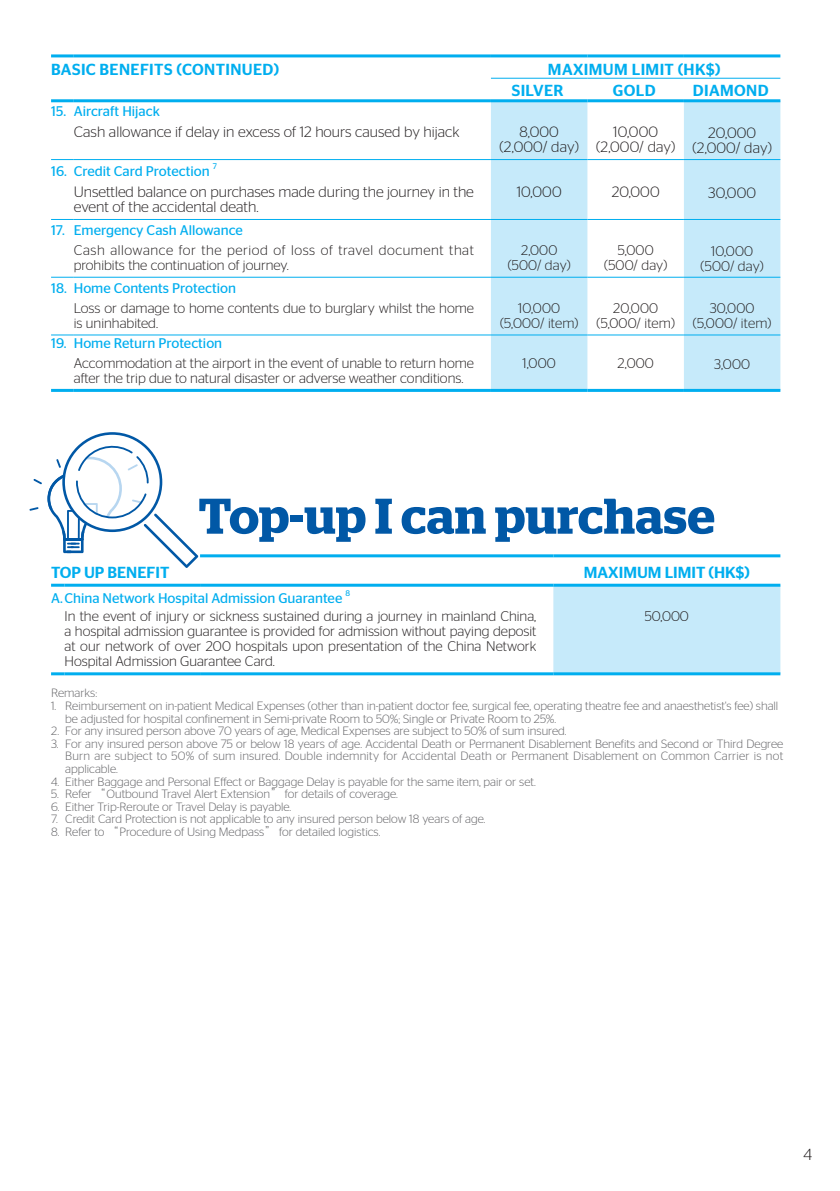
<style>
.page{position:relative;width:840px;height:1191px;background:#fff}
.page>*{position:absolute;margin:0;border:0;box-sizing:border-box;transform-origin:0 0}
.t1{font:600 50px "Stag";letter-spacing:.005em;color:#0158a6}
.t2{font:500 16px/21.2px "Stag Sans";letter-spacing:.025em;color:#00aeef}
.t3{font:500 16px "Stag Sans";color:#00aeef}
.t4{font:300 16px "Stag Sans";color:#231f20}
.t5{font:300 15px/15px "Stag Sans";color:#231f20;text-align:center}
.t6{font:300 14px/15px "Stag Sans";color:#231f20;text-align:center}
.t7{font:14px "Stag Sans";color:#00aeef}
.t8{font:300 14px/15px "Stag Sans";letter-spacing:.03em;color:#231f20}
.t9{font:300 12px/12.6px "Stag Sans";color:#636366}
.t10{font:8.2px "Stag Sans";color:#00aeef}
.s1{font-family:"M Hei HK"}
</style>
<div class="page">
<svg style="left:29px;top:432px;width:169px;height:136px"></svg>
<div style="left:553px;top:587px;width:227px;height:85px;background:#c6eafa"></div>
<hr style="left:200px;top:554px;width:353px;height:3px;background:#00aeef">
<hr style="left:553px;top:554px;width:227px;height:3px;background:#00aeef">
<svg style="left:51px;top:584px;width:13px;height:3px"></svg>
<hr style="left:64px;top:584px;width:136px;height:3px;background:#00aeef">
<hr style="left:200px;top:584px;width:353px;height:3px;background:#00aeef">
<hr style="left:553px;top:584px;width:227px;height:3px;background:#00aeef">
<svg style="left:51px;top:672px;width:13px;height:3px"></svg>
<hr style="left:64px;top:672px;width:136px;height:3px;background:#00aeef">
<hr style="left:200px;top:672px;width:353px;height:3px;background:#00aeef">
<hr style="left:553px;top:672px;width:227px;height:3px;background:#00aeef">
<svg style="left:490px;top:102px;width:290px;height:287px;fill:#c6eafa"></svg>
<hr style="left:51px;top:54px;width:23px;height:3px;background:#00aeef">
<hr style="left:74px;top:54px;width:416px;height:3px;background:#00aeef">
<hr style="left:490px;top:54px;width:97px;height:3px;background:#00aeef">
<hr style="left:587px;top:54px;width:96px;height:3px;background:#00aeef">
<hr style="left:683px;top:54px;width:97px;height:3px;background:#00aeef">
<hr style="left:51px;top:99px;width:23px;height:3px;background:#00aeef">
<hr style="left:74px;top:99px;width:416px;height:3px;background:#00aeef">
<hr style="left:490px;top:78px;width:97px;height:1px;background:#00aeef">
<hr style="left:587px;top:78px;width:96px;height:1px;background:#00aeef">
<hr style="left:683px;top:78px;width:97px;height:1px;background:#00aeef">
<hr style="left:490px;top:99px;width:97px;height:3px;background:#00aeef">
<hr style="left:587px;top:99px;width:96px;height:3px;background:#00aeef">
<hr style="left:683px;top:99px;width:97px;height:3px;background:#00aeef">
<svg style="left:51px;top:159px;width:23px;height:1px"></svg>
<hr style="left:74px;top:159px;width:416px;height:1px;background:#00aeef">
<hr style="left:490px;top:159px;width:97px;height:1px;background:#00aeef">
<hr style="left:587px;top:159px;width:96px;height:1px;background:#00aeef">
<hr style="left:683px;top:159px;width:97px;height:1px;background:#00aeef">
<svg style="left:51px;top:219px;width:23px;height:1px"></svg>
<hr style="left:74px;top:219px;width:416px;height:1px;background:#00aeef">
<hr style="left:490px;top:219px;width:97px;height:1px;background:#00aeef">
<hr style="left:587px;top:219px;width:96px;height:1px;background:#00aeef">
<hr style="left:683px;top:219px;width:97px;height:1px;background:#00aeef">
<svg style="left:51px;top:277px;width:23px;height:1px"></svg>
<hr style="left:74px;top:277px;width:416px;height:1px;background:#00aeef">
<hr style="left:490px;top:277px;width:97px;height:1px;background:#00aeef">
<hr style="left:587px;top:277px;width:96px;height:1px;background:#00aeef">
<hr style="left:683px;top:277px;width:97px;height:1px;background:#00aeef">
<svg style="left:51px;top:334px;width:23px;height:1px"></svg>
<hr style="left:74px;top:334px;width:416px;height:1px;background:#00aeef">
<hr style="left:490px;top:334px;width:97px;height:1px;background:#00aeef">
<hr style="left:587px;top:334px;width:96px;height:1px;background:#00aeef">
<hr style="left:683px;top:334px;width:97px;height:1px;background:#00aeef">
<hr style="left:51px;top:389px;width:23px;height:3px;background:#00aeef">
<hr style="left:74px;top:389px;width:416px;height:3px;background:#00aeef">
<hr style="left:490px;top:389px;width:97px;height:3px;background:#00aeef">
<hr style="left:587px;top:389px;width:96px;height:3px;background:#00aeef">
<hr style="left:683px;top:389px;width:97px;height:3px;background:#00aeef">
<h2 class="t2" style="left:51px;top:59px;width:229px">BASIC BENEFITS (CONTINUED)</h2>
<h2 class="t2" style="left:511px;top:59px;width:210px;text-indent:36px">MAXIMUM LIMIT (HK$)<br>SILVER</h2>
<h2 class="t2" style="left:612px;top:80px;width:44px">GOLD</h2>
<h2 class="t2" style="left:692px;top:80px;width:77px">DIAMOND</h2>
<p class="t7" style="left:51px;top:103px;width:110px">15. Aircraft Hijack</p>
<p class="t5" style="left:74px;top:124px;width:387px">Cash allowance if delay in excess of 12 hours caused by hijack</p>
<p class="t5" style="left:499px;top:124px;width:81px">8,000 (2,000/ day)</p>
<p class="t5" style="left:595px;top:124px;width:81px">10,000 (2,000/ day)</p>
<p class="t5" style="left:692px;top:125px;width:81px">20,000 (2,000/ day)</p>
<p class="t7" style="left:51px;top:163px;width:160px">16. Credit Card Protection</p>
<p class="t10" style="left:213px;top:162px;width:6px">7</p>
<p class="t5" style="left:74px;top:184px;width:401px;text-align:left">Unsettled balance on purchases made during the journey in the event of the accidental death.</p>
<p class="t5" style="left:516px;top:184px;width:46px">10,000</p>
<p class="t5" style="left:611px;top:184px;width:49px">20,000</p>
<p class="t5" style="left:707px;top:185px;width:49px">30,000</p>
<p class="t7" style="left:51px;top:222px;width:193px">17. Emergency Cash Allowance</p>
<p class="t8" style="left:74px;top:242px;width:401px">Cash allowance for the period of loss of travel document that prohibits the continuation of journey.</p>
<p class="t6" style="left:507px;top:242px;width:64px">2,000 (500/ day)</p>
<p class="t6" style="left:603px;top:242px;width:64px">5,000 (500/ day)</p>
<p class="t6" style="left:700px;top:243px;width:64px">10,000 (500/ day)</p>
<p class="t7" style="left:51px;top:280px;width:186px">18. Home Contents Protection</p>
<p class="t6" style="left:74px;top:300px;width:401px;text-align:left">Loss or damage to home contents due to burglary whilst the home is uninhabited.</p>
<p class="t6" style="left:499px;top:300px;width:80px">10,000 (5,000/ item)</p>
<p class="t6" style="left:596px;top:300px;width:80px">20,000 (5,000/ item)</p>
<p class="t6" style="left:692px;top:301px;width:80px">30,000 (5,000/ item)</p>
<p class="t7" style="left:51px;top:335px;width:172px">19. Home Return Protection</p>
<p class="t6" style="left:74px;top:355px;width:401px;text-align:left">Accommodation at the airport in the event of unable to return home after the trip due to natural disaster or adverse weather conditions.</p>
<p class="t6" style="left:522px;top:355px;width:35px">1,000</p>
<p class="t6" style="left:617px;top:355px;width:38px">2,000</p>
<p class="t6" style="left:713px;top:356px;width:37px">3,000</p>
<h1 class="t1" style="left:198px;top:487px;width:517px">Top-up I can purchase</h1>
<h2 class="t3" style="left:51px;top:563px;width:120px">TOP UP BENEFIT</h2>
<h2 class="t3" style="left:583px;top:563px;width:167px">MAXIMUM LIMIT (HK$)</h2>
<p class="t7" style="left:51px;top:590px;width:292px">A.China Network Hospital Admission Guarantee</p>
<p class="t10" style="left:345px;top:589px;width:6px">8</p>
<p class="t6" style="left:64px;top:609px;width:473px;text-align:justify">In the event of injury or sickness sustained during a journey in mainland China, a hospital admission guarantee is provided for admission without paying deposit at our network of over 200 hospitals upon presentation of the China Network Hospital Admission Guarantee Card.</p>
<p class="t6" style="left:644px;top:609px;width:46px">50,000</p>
<p class="t9" style="left:51px;top:686px;width:48px">Remarks:</p>
<p class="t9" style="left:65px;top:699px;width:714px;text-indent:-14px">1. Reimbursement on in-patient Medical Expenses (other than in-patient doctor fee, surgical fee, operating theatre fee and anaesthetist's fee) shall be adjusted for hospital confinement in Semi-private Room to 50%; Single or Private Room to 25%.</p>
<p class="t9" style="left:51px;top:724px;width:516px">2. For any insured person above 70 years of age, Medical Expenses are subject to 50% of sum insured.</p>
<p class="t9" style="left:65px;top:737px;width:719px;text-align:justify;text-indent:-14px">3. For any insured person above 75 or below 18 years of age. Accidental Death or Permanent Disablement Benefits and Second or Third Degree Burn are subject to 50% of sum insured. Double indemnity for Accidental Death or Permanent Disablement on Common Carrier is not applicable.</p>
<p class="t9" style="left:51px;top:775px;width:486px">4. Either Baggage and Personal Effect or Baggage Delay is payable for the same item, pair or set.</p>
<p class="t9" style="left:51px;top:787px;width:348px">5. Refer <span class="s1">“</span>Outbound Travel Alert Extension<span class="s1">”</span> for details of coverage.</p>
<p class="t9" style="left:51px;top:800px;width:241px">6. Either Trip-Reroute or Travel Delay is payable.</p>
<p class="t9" style="left:51px;top:812px;width:436px">7. Credit Card Protection is not applicable to any insured person below 18 years of age.</p>
<p class="t9" style="left:51px;top:825px;width:331px">8. Refer to <span class="s1">“</span>Procedure of Using Medpass<span class="s1">”</span> for detailed logistics.</p>
<h2 class="t4" style="left:803px;top:1145px;width:10px">4</h2>
</div>
